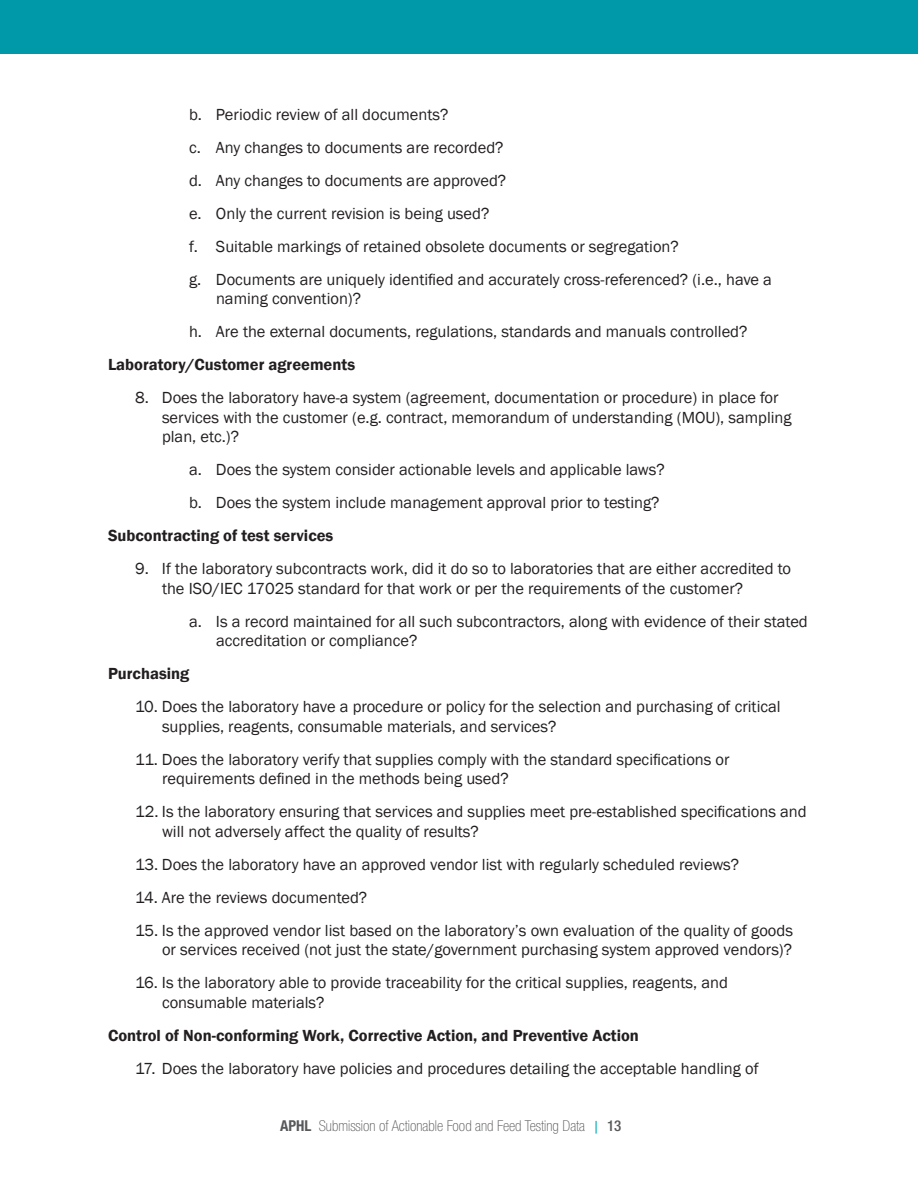
<style>
.page{position:relative;width:918px;height:1188px;background:#fff}
.page>*{position:absolute;margin:0;border:0;box-sizing:border-box;transform-origin:0 0}
.Number_indent{font:16.5px/19.5px "Franklin Gothic";color:#231f20}
.Body{font:16.5px/19.5px "Franklin Gothic";color:#231f20}
.Body-2{font:600 16.5px "Franklin Gothic";color:#231f20}
.t1{font:100 condensed 15px "Helvetica Neue LT Std";color:#57585a}
.s1{font-weight:700}
.s2{font-family:"Franklin Gothic";font-weight:400;font-stretch:normal;color:#00afba}
.s3{font-weight:500}
</style>
<div class="page">
<div style="left:0;top:0;width:918px;height:54px;background:#0099a9"></div>
<p class="Body" style="left:189px;top:105px;width:261px">b. Periodic review of all documents?</p>
<p class="Body" style="left:189px;top:138px;width:316px">c. Any changes to documents are recorded?</p>
<p class="Body" style="left:189px;top:171px;width:319px">d. Any changes to documents are approved?</p>
<p class="Body" style="left:189px;top:204px;width:302px">e. Only the current revision is being used?</p>
<p class="Body" style="left:189px;top:237px;width:491px">f. Suitable markings of retained obsolete documents or segregation?</p>
<p class="Body" style="left:216px;top:270px;width:558px;text-indent:-27px">g. Documents are uniquely identified and accurately cross-referenced? (i.e., have a naming convention)?</p>
<p class="Body" style="left:189px;top:322px;width:560px">h. Are the external documents, regulations, standards and manuals controlled?</p>
<p class="Body-2" style="left:108px;top:354px;width:249px">Laboratory/Customer agreements</p>
<p class="Number_indent" style="left:162px;top:388px;width:631px;text-indent:-27px">8. Does the laboratory have-a system (agreement, documentation or procedure) in place for services with the customer (e.g. contract, memorandum of understanding (MOU), sampling plan, etc.)?</p>
<p class="Body" style="left:189px;top:460px;width:477px">a. Does the system consider actionable levels and applicable laws?</p>
<p class="Body" style="left:189px;top:493px;width:472px">b. Does the system include management approval prior to testing?</p>
<p class="Body-2" style="left:108px;top:525px;width:227px">Subcontracting of test services</p>
<p class="Number_indent" style="left:162px;top:559px;width:631px;text-indent:-27px">9. If the laboratory subcontracts work, did it do so to laboratories that are either accredited to the ISO/IEC 17025 standard for that work or per the requirements of the customer?</p>
<p class="Body" style="left:216px;top:612px;width:593px;text-indent:-27px">a. Is a record maintained for all such subcontractors, along with evidence of their stated accreditation or compliance?</p>
<p class="Body-2" style="left:108px;top:663px;width:83px">Purchasing</p>
<p class="Number_indent" style="left:162px;top:697px;width:620px;text-indent:-27px">10. Does the laboratory have a procedure or policy for the selection and purchasing of critical supplies, reagents, consumable materials, and services?</p>
<p class="Number_indent" style="left:162px;top:750px;width:569px;text-indent:-27px">11. Does the laboratory verify that supplies comply with the standard specifications or requirements defined in the methods being used?</p>
<p class="Number_indent" style="left:162px;top:802px;width:646px;text-indent:-27px">12. Is the laboratory ensuring that services and supplies meet pre-established specifications and will not adversely affect the quality of results?</p>
<p class="Number_indent" style="left:135px;top:855px;width:606px">13. Does the laboratory have an approved vendor list with regularly scheduled reviews?</p>
<p class="Number_indent" style="left:135px;top:888px;width:234px">14. Are the reviews documented?</p>
<p class="Number_indent" style="left:135px;top:921px;width:660px;text-align:right">15. Is the approved vendor list based on the laboratory’s own evaluation of the quality of goods or services received (not just the state/government purchasing system approved vendors)?</p>
<p class="Number_indent" style="left:162px;top:973px;width:568px;text-indent:-27px">16. Is the laboratory able to provide traceability for the critical supplies, reagents, and consumable materials?</p>
<p class="Body-2" style="left:108px;top:1025px;width:532px">Control of Non-conforming Work, Corrective Action, and Preventive Action</p>
<p class="Number_indent" style="left:135px;top:1059px;width:625px">17. Does the laboratory have policies and procedures detailing the acceptable handling of</p>
<p class="t1" style="left:280px;top:1117px;width:343px"><span class="s1">APHL</span> Submission of Actionable Food and Feed Testing Data <span class="s2">|</span> <span class="s3">13</span></p>
</div>
